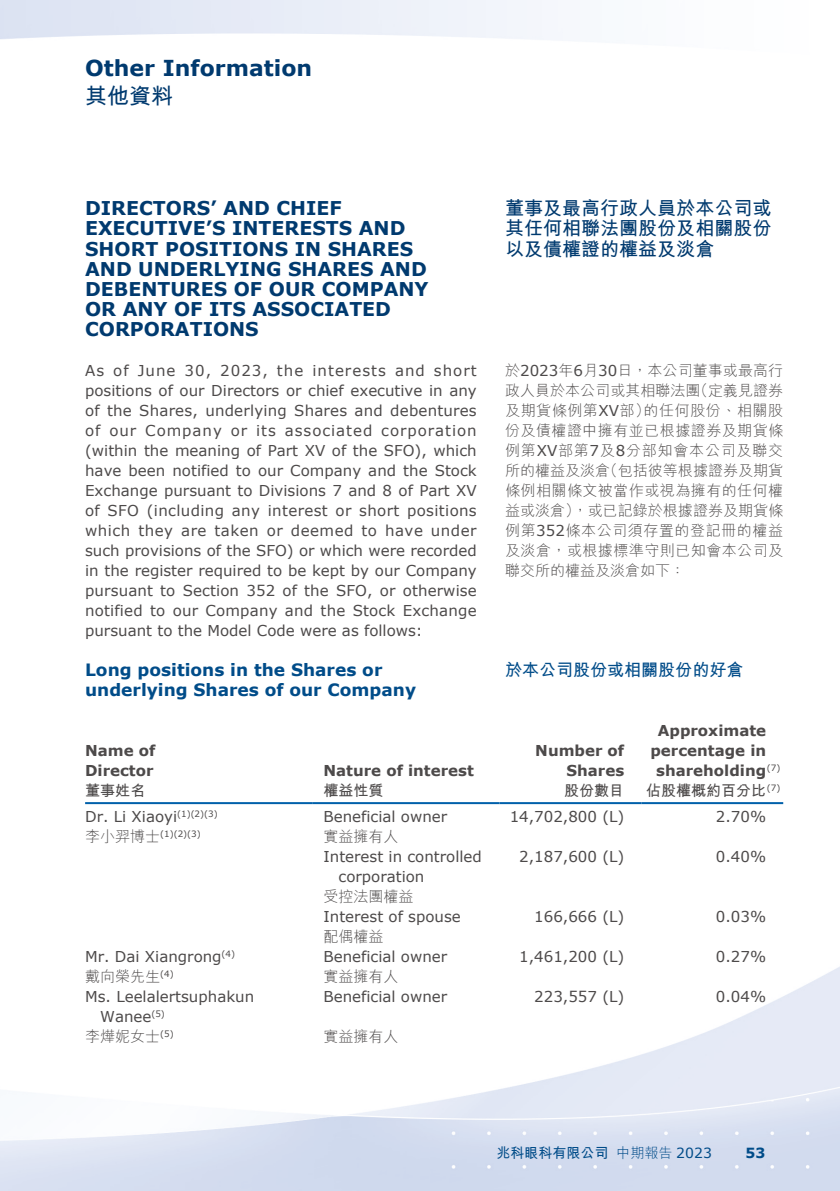
<style>
.page{position:relative;width:840px;height:1191px;background:#fff}
.page>*{position:absolute;margin:0;border:0;box-sizing:border-box;transform-origin:0 0}
.t1{font:700 22px "Verdana";color:#003a6f}
.t2{font:700 22px "M Hei HK";color:#003a6f}
.t3{font:700 19px/20px "Verdana";color:#003a6f}
.t4{font:700 19px/20px "M Hei HK";color:#003a6f;text-align:justify}
.t5{font:700 17px/20px "Verdana";color:#004c89}
.t6{font:700 17px "M Hei HK";color:#004c89}
.t7{font:15px/20px "Verdana";color:#4d4a4a}
.t8{font:300 15px/20px "M Hei HK";color:#4d4a4a;text-align:justify}
.t9{font:700 15px/20px "Verdana";color:#4d4a4a}
.t10{font:700 15px "M Hei HK";color:#4d4a4a}
.t11{font:700 14px "M Hei HK";color:#004c89}
.t12{font:700 14px "Verdana";color:#004c89}
.t13{font:8.8px "Verdana";color:#4d4a4a}
.s1{font-family:"Verdana";font-weight:400}
.s2{font-family:"M Hei HK";font-weight:300;font-size:15px}
.s3{font-weight:300}
</style>
<div class="page">
<img style="left:0;top:0;width:839px;height:1191px">
<hr style="left:85px;top:802px;width:227px;height:2px;background:#0060aa">
<hr style="left:312px;top:802px;width:187px;height:2px;background:#0060aa">
<hr style="left:499px;top:802px;width:142px;height:2px;background:#0060aa">
<hr style="left:641px;top:802px;width:141px;height:2px;background:#0060aa">
<h1 class="t1" style="left:85px;top:53px;width:228px">Other Information</h1>
<h1 class="t2" style="left:85px;top:80px;width:89px">其他資料</h1>
<p class="t3" style="left:85px;top:198px;width:345px">DIRECTORS’ AND CHIEF<br>EXECUTIVE’S INTERESTS AND<br>SHORT POSITIONS IN SHARES<br>AND UNDERLYING SHARES AND<br>DEBENTURES OF OUR COMPANY<br>OR ANY OF ITS ASSOCIATED<br>CORPORATIONS</p>
<p class="t7" style="left:85px;top:360px;width:393px;text-align:justify">As of June 30, 2023, the interests and short positions of our Directors or chief executive in any of the Shares, underlying Shares and debentures of our Company or its associated corporation (within the meaning of Part XV of the SFO), which have been notified to our Company and the Stock Exchange pursuant to Divisions 7 and 8 of Part XV of SFO (including any interest or short positions which they are taken or deemed to have under such provisions of the SFO) or which were recorded in the register required to be kept by our Company pursuant to Section 352 of the SFO, or otherwise notified to our Company and the Stock Exchange pursuant to the Model Code were as follows:</p>
<p class="t5" style="left:85px;top:659px;width:332px">Long positions in the Shares or underlying Shares of our Company</p>
<p class="t9" style="left:85px;top:740px;width:72px">Name of<br>Director</p>
<p class="t9" style="left:323px;top:760px;width:152px">Nature of interest</p>
<p class="t4" style="left:505px;top:197px;width:268px">董事及最高行政人員於本公司或其任何相聯法團股份及相關股份以及債權證的權益及淡倉</p>
<p class="t8" style="left:505px;top:360px;width:279px">於<span class="s1">2023</span>年<span class="s1">6</span>月<span class="s1">30</span>日，本公司董事或最高行政人員於本公司或其相聯法團（定義見證券及期貨條例第<span class="s1">XV</span>部）的任何股份、相關股份及債權證中擁有並已根據證券及期貨條例第<span class="s1">XV</span>部第<span class="s1">7</span>及<span class="s1">8</span>分部知會本公司及聯交所的權益及淡倉（包括彼等根據證券及期貨條例相關條文被當作或視為擁有的任何權益或淡倉），或已記錄於根據證券及期貨條例第<span class="s1">352</span>條本公司須存置的登記冊的權益及淡倉，或根據標準守則已知會本公司及聯交所的權益及淡倉如下：</p>
<p class="t6" style="left:505px;top:657px;width:239px">於本公司股份或相關股份的好倉</p>
<p class="t9" style="left:535px;top:740px;width:90px;text-align:right">Number of<br>Shares</p>
<p class="t9" style="left:657px;top:720px;width:110px">Approximate</p>
<p class="t9" style="left:650px;top:740px;width:117px">percentage in</p>
<p class="t9" style="left:655px;top:760px;width:126px">shareholding<sup>(7)</sup></p>
<p class="t10" style="left:85px;top:779px;width:61px">董事姓名</p>
<p class="t10" style="left:323px;top:779px;width:61px">權益性質</p>
<p class="t10" style="left:564px;top:779px;width:61px">股份數目</p>
<p class="t10" style="left:645px;top:779px;width:136px">佔股權概約百分比<sup>(7)</sup></p>
<p class="t7" style="left:85px;top:806px;width:134px">Dr. Li Xiaoyi<sup>(1)(2)(3)</sup></p>
<p class="t7" style="left:323px;top:806px;width:125px">Beneficial owner</p>
<p class="t7" style="left:509px;top:806px;width:116px">14,702,800 (L)</p>
<p class="t7" style="left:715px;top:806px;width:52px">2.70%</p>
<p class="t13" style="left:85px;top:828px;width:117px"><span class="s2">李小羿博士</span>(1)(2)(3)</p>
<p class="t8" style="left:323px;top:826px;width:76px">實益擁有人</p>
<p class="t7" style="left:338px;top:846px;width:145px;text-indent:-15px">Interest in controlled corporation</p>
<p class="t7" style="left:519px;top:846px;width:106px">2,187,600 (L)</p>
<p class="t7" style="left:715px;top:846px;width:52px">0.40%</p>
<p class="t8" style="left:323px;top:886px;width:91px">受控法團權益</p>
<p class="t7" style="left:323px;top:906px;width:139px">Interest of spouse</p>
<p class="t7" style="left:534px;top:906px;width:91px">166,666 (L)</p>
<p class="t7" style="left:715px;top:906px;width:52px">0.03%</p>
<p class="t8" style="left:323px;top:926px;width:61px">配偶權益</p>
<p class="t7" style="left:85px;top:946px;width:151px">Mr. Dai Xiangrong<sup>(4)</sup></p>
<p class="t7" style="left:323px;top:946px;width:125px">Beneficial owner</p>
<p class="t7" style="left:519px;top:946px;width:106px">1,461,200 (L)</p>
<p class="t7" style="left:715px;top:946px;width:52px">0.27%</p>
<p class="t8" style="left:85px;top:966px;width:90px">戴向榮先生<sup>(4)</sup></p>
<p class="t8" style="left:323px;top:966px;width:76px">實益擁有人</p>
<p class="t7" style="left:100px;top:986px;width:155px;text-indent:-15px">Ms. Leelalertsuphakun<br>Wanee<sup>(5)</sup></p>
<p class="t7" style="left:323px;top:986px;width:125px">Beneficial owner</p>
<p class="t7" style="left:534px;top:986px;width:91px">223,557 (L)</p>
<p class="t7" style="left:715px;top:986px;width:52px">0.04%</p>
<p class="t8" style="left:85px;top:1026px;width:90px">李燁妮女士<sup>(5)</sup></p>
<p class="t8" style="left:323px;top:1026px;width:76px">實益擁有人</p>
<p class="t11" style="left:496px;top:1142px;width:217px">兆科眼科有限公司 <span class="s3">中期報告</span> <span class="s1">2023</span></p>
<p class="t12" style="left:745px;top:1142px;width:21px">53</p>
</div>
